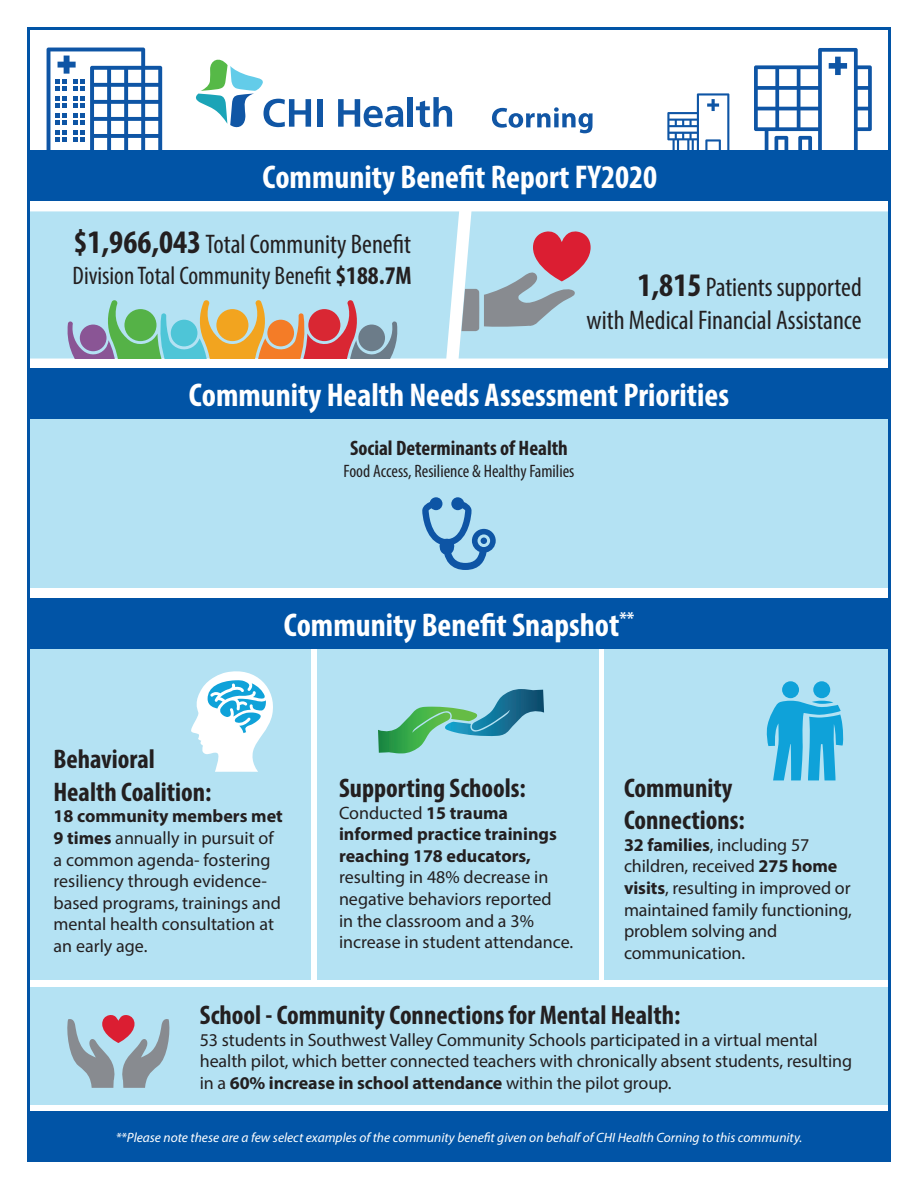
<style>
.page{position:relative;width:918px;height:1188px;background:#fff}
.page>*{position:absolute;margin:0;border:0;box-sizing:border-box;transform-origin:0 0}
.t1{font:700 condensed 33px "Myriad Pro";color:#fff}
.t2{font:700 condensed 27px/32.4px "Myriad Pro";color:#231f20}
.t3{font:condensed 27px "Myriad Pro";color:#231f20}
.t4{font:condensed 25.5px "Myriad Pro";color:#231f20}
.t5{font:700 condensed 21px "Myriad Pro";color:#231f20}
.t6{font:18px/21.6px "Myriad Pro";letter-spacing:-.005em;color:#231f20}
.t7{font:condensed 18px "Myriad Pro";color:#231f20}
.t8{font:italic 13.5px "Myriad Pro";color:#fff}
.s1{font-weight:700;font-size:33px}
.s2{font-weight:700}
</style>
<div class="page">
<div style="left:27px;top:987px;width:864px;height:118px;background:#b4e2f3"></div>
<div style="left:317px;top:646px;width:281px;height:334px;background:#b4e2f3"></div>
<div style="left:605px;top:646px;width:286px;height:334px;background:#b4e2f3"></div>
<div style="left:27px;top:646px;width:283px;height:334px;background:#b4e2f3"></div>
<svg style="left:492px;top:107px;width:101px;height:26px"></svg>
<svg style="left:196px;top:59px;width:115px;height:69px"></svg>
<div style="left:317px;top:99px;width:6px;height:28px;background:#1056a5"></div>
<svg style="left:338px;top:99px;width:65px;height:28px"></svg>
<div style="left:408px;top:97px;width:5px;height:30px;background:#1056a5"></div>
<svg style="left:416px;top:97px;width:36px;height:30px"></svg>
<div style="left:31px;top:211px;width:428px;height:148px;background:#b4e2f3"></div>
<div style="left:459px;top:211px;width:428px;height:148px;background:#b4e2f3"></div>
<svg style="left:66px;top:300px;width:333px;height:59px;background:#aaac9e"></svg>
<div style="left:216px;top:309px;width:32px;height:32px;background:#f2a41f;border-radius:50%"></div>
<svg style="left:378px;top:689px;width:166px;height:64px"></svg>
<svg style="left:461px;top:216px;width:135px;height:124px;background:#b2b9c8"></svg>
<svg style="left:191px;top:671px;width:82px;height:101px"></svg>
<svg style="left:67px;top:1015px;width:103px;height:73px"></svg>
<svg style="left:35px;top:48px;width:139px;height:103px"></svg>
<svg style="left:661px;top:93px;width:75px;height:58px"></svg>
<svg style="left:747px;top:48px;width:132px;height:103px"></svg>
<div style="left:29px;top:151px;width:862px;height:50px;background:#0154a6"></div>
<div style="left:27px;top:598px;width:864px;height:50px;background:#0154a6"></div>
<div style="left:27px;top:1112px;width:864px;height:50px;background:#0154a6"></div>
<div style="left:27px;top:419px;width:864px;height:169px;background:#b4e2f3"></div>
<svg style="left:422px;top:497px;width:74px;height:73px"></svg>
<div style="left:27px;top:368px;width:864px;height:50px;background:#0154a6"></div>
<svg style="left:766px;top:681px;width:78px;height:100px"></svg>
<p class="t1" style="left:263px;top:156px;width:396px">Community Benefit Report FY2020</p>
<p class="t3" style="left:73px;top:228px;width:339px"><span class="s1">$1,966,043</span> Total Community Benefit</p>
<p class="t4" style="left:73px;top:260px;width:341px">Division Total Community Benefit <span class="s2">$188.7M</span></p>
<p class="t3" style="left:638px;top:271px;width:226px"><span class="s1">1,815</span> Patients supported</p>
<p class="t3" style="left:587px;top:303px;width:277px">with Medical Financial Assistance</p>
<p class="t1" style="left:189px;top:374px;width:542px">Community Health Needs Assessment Priorities</p>
<p class="t5" style="left:350px;top:435px;width:219px">Social Determinants of Health</p>
<p class="t7" style="left:344px;top:460px;width:232px">Food Access, Resilience &amp; Healthy Families</p>
<p class="t1" style="left:284px;top:604px;width:352px">Community Benefit Snapshot<sup>**</sup></p>
<p class="t2" style="left:54px;top:743px;width:159px">Behavioral<br>Health Coalition:</p>
<p class="t6" style="left:54px;top:805px;width:231px"><span class="s2">18 community members met<br>9 times</span> annually in pursuit of a common agenda- fostering resiliency through evidence&shy;based programs, trainings and mental health consultation at an early age.</p>
<p class="t2" style="left:339px;top:771px;width:188px">Supporting Schools:</p>
<p class="t6" style="left:339px;top:802px;width:236px">Conducted <span class="s2">15 trauma informed practice trainings reaching 178 educators, </span>resulting in 48% decrease in negative behaviors reported<br>in the classroom and a 3% increase in student attendance.</p>
<p class="t2" style="left:624px;top:771px;width:122px">Community<br>Connections:</p>
<p class="t6" style="left:624px;top:834px;width:229px"><span class="s2">32 families</span>, including 57 children, received <span class="s2">275 home visits</span>, resulting in improved or maintained family functioning, problem solving and communication.</p>
<p class="t2" style="left:200px;top:998px;width:482px">School - Community Connections for Mental Health:</p>
<p class="t6" style="left:200px;top:1029px;width:654px">53 students in Southwest Valley Community Schools participated in a virtual mental health pilot, which better connected teachers with chronically absent students, resulting in a <span class="s2">60% increase in school attendance</span> within the pilot group.</p>
<p class="t8" style="left:116px;top:1129px;width:688px">**Please note these are a few select examples of the community benefit given on behalf of CHI Health Corning to this community.</p>
</div>
